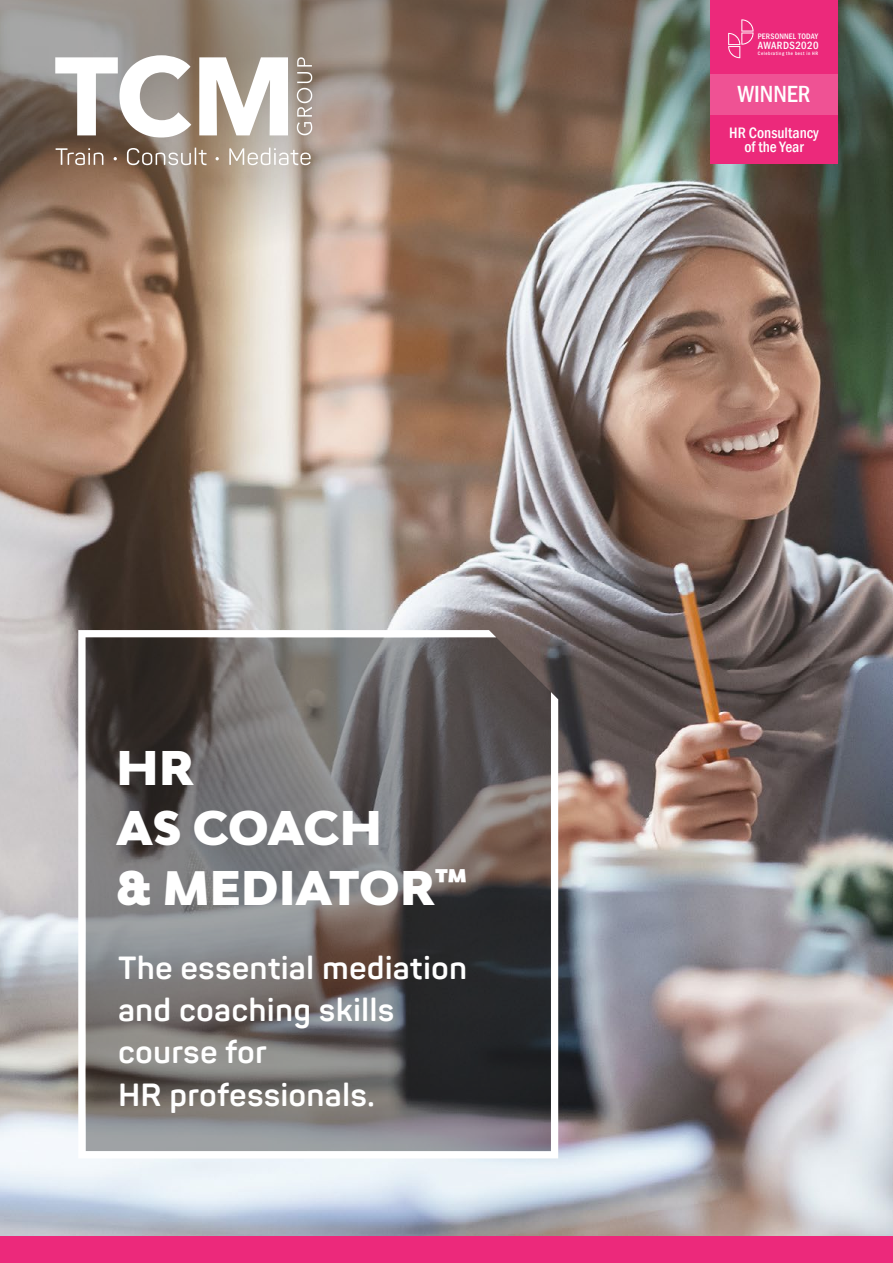
<style>
.page{position:relative;width:893px;height:1263px;background:#fff}
.page>*{position:absolute;margin:0;border:0;box-sizing:border-box;transform-origin:0 0}
.t1{font:900 46.05px/59.7px "Bw Modelica";letter-spacing:.01em;color:#fff}
.t2{font:700 31.65px/42.2px "Panton";letter-spacing:.025em;color:#fff}
.t3{font:500 condensed 24px "Franklin Gothic";color:#fff}
.t4{font:500 condensed 15.6px/14.9px "Franklin Gothic";color:#fff;text-align:center}
.t5{font:500 condensed 10.8px "Franklin Gothic";letter-spacing:.035em;color:#fff}
.t6{font:500 condensed 8.1px "Franklin Gothic";letter-spacing:.025em;color:#fff}
.t7{font:500 condensed 4.95px "Franklin Gothic";letter-spacing:.105em;color:#fff}
</style>
<div class="page">
<img style="left:0;top:475px;width:893px;height:762px">
<div style="left:0;top:1237px;width:893px;height:26px;background:#ec297b"></div>
<svg style="left:78px;top:630px;width:480px;height:528px;background:#6e6b6b"></svg>
<img style="left:0;top:0;width:893px;height:475px">
<svg style="left:55px;top:55px;width:136px;height:83px"></svg>
<svg style="left:199px;top:57px;width:89px;height:78px"></svg>
<svg style="left:297px;top:57px;width:15px;height:78px"></svg>
<svg style="left:56px;top:148px;width:47px;height:17px"></svg>
<svg style="left:127px;top:148px;width:80px;height:17px"></svg>
<svg style="left:229px;top:148px;width:82px;height:17px"></svg>
<div style="left:710px;top:0;width:128px;height:163px;background:#ec297b"></div>
<svg style="left:728px;top:19px;width:25px;height:39px"></svg>
<div style="left:710px;top:75px;width:128px;height:40px;background:#ef5294"></div>
<h1 class="t1" style="left:116px;top:737px;width:354px">HR<br>AS COACH<br>&amp; MEDIATOR™</h1>
<p class="t2" style="left:118px;top:946px;width:350px">The essential mediation and coaching skills course for<br>HR professionals.</p>
<p class="t6" style="left:758px;top:31px;width:62px">PERSONNEL TODAY</p>
<p class="t5" style="left:758px;top:38px;width:62px">AWARDS2020</p>
<p class="t7" style="left:758px;top:51px;width:62px">Celebrating the best in HR</p>
<p class="t3" style="left:737px;top:79px;width:75px">WINNER</p>
<p class="t4" style="left:729px;top:125px;width:91px">HR Consultancy of the Year</p>
</div>
